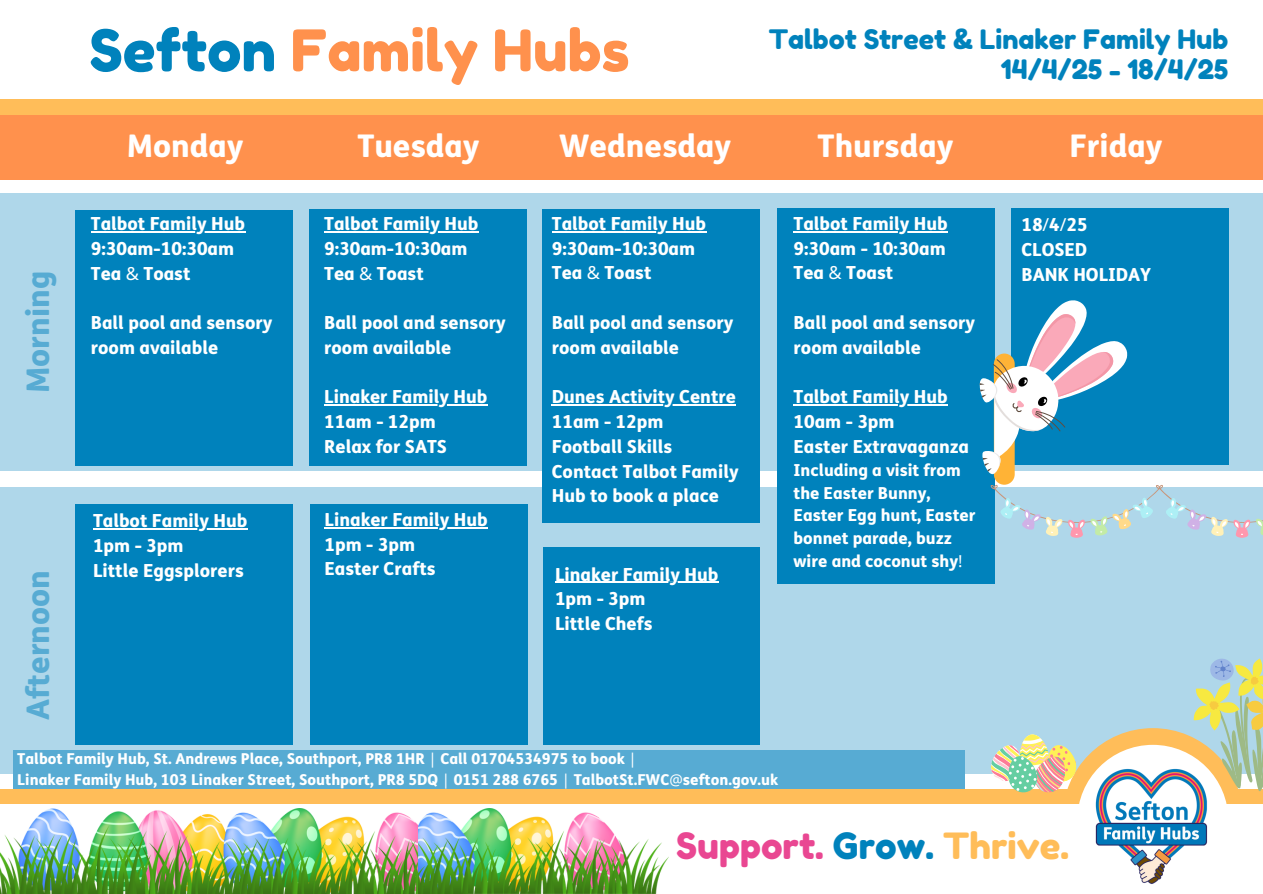
<style>
.page{position:relative;width:1263px;height:894px;background:#fff}
.page>*{position:absolute;margin:0;border:0;box-sizing:border-box;transform-origin:0 0}
.t1{font:57.3px "Fredoka One";color:#ff914d}
.t2{font:36px "Fredoka One";color:#e94792}
.t3{font:800 31.2px "FS Me Trial";color:#fff}
.t4{font:800 31.2px "FS Me Trial";color:#57abd3}
.t5{font:26.85px/30.3px "Fredoka One";color:#0082bc;text-align:right}
.t6{font:800 18px/24.8px "FS Me Trial";color:#fff}
.t7{font:800 16.5px/22.5px "FS Me Trial";color:#fff}
.t8{font:800 15px "FS Me Trial";color:#fff}
.s1{color:#0082bc}
.s2{font-family:"Noto Sans";font-weight:400}
.s3{color:#ffbd59}
</style>
<div class="page">
<div style="left:0;top:193px;width:1263px;height:278px;background:#afd7ea"></div>
<div style="left:0;top:487px;width:1263px;height:286px;background:#afd7ea"></div>
<div style="left:310px;top:209px;width:217px;height:256px;background:#0082bc"></div>
<div style="left:777px;top:208px;width:217px;height:375px;background:#0082bc"></div>
<div style="left:1011px;top:208px;width:217px;height:256px;background:#0082bc"></div>
<div style="left:13px;top:750px;width:951px;height:68px;background:#57abd3"></div>
<div style="left:0;top:788px;width:1263px;height:75px;background:#ffbd59"></div>
<div style="left:0;top:804px;width:1263px;height:89px;background:#fff"></div>
<div style="left:0;top:99px;width:1263px;height:16px;background:#ffbd59"></div>
<div style="left:0;top:115px;width:1263px;height:65px;background:#ff914d"></div>
<div style="left:310px;top:503px;width:217px;height:241px;background:#0082bc"></div>
<hr style="left:324px;top:231px;width:154px;height:1px;background:#fff">
<hr style="left:324px;top:404px;width:163px;height:1px;background:#fff">
<hr style="left:794px;top:231px;width:154px;height:1px;background:#fff">
<hr style="left:794px;top:404px;width:154px;height:1px;background:#fff">
<div style="left:76px;top:210px;width:217px;height:255px;background:#0082bc"></div>
<hr style="left:91px;top:231px;width:154px;height:1px;background:#fff">
<div style="left:76px;top:504px;width:217px;height:240px;background:#0082bc"></div>
<hr style="left:93px;top:528px;width:154px;height:1px;background:#fff">
<div style="left:543px;top:547px;width:216px;height:197px;background:#0082bc"></div>
<hr style="left:555px;top:581px;width:163px;height:1px;background:#fff">
<hr style="left:325px;top:527px;width:163px;height:1px;background:#fff">
<div style="left:542px;top:209px;width:217px;height:313px;background:#0082bc"></div>
<hr style="left:552px;top:231px;width:154px;height:1px;background:#fff">
<hr style="left:552px;top:404px;width:184px;height:1px;background:#fff">
<img style="left:0;top:808px;width:418px;height:84px">
<img style="left:418px;top:808px;width:251px;height:85px">
<svg style="left:989px;top:658px;width:274px;height:226px"></svg>
<div style="left:994px;top:353px;width:21px;height:131px;background:#ffb336;border-radius:10px"></div>
<svg style="left:980px;top:300px;width:147px;height:174px"></svg>
<svg style="left:991px;top:484px;width:272px;height:53px"></svg>
<h3 class="t1" style="left:89px;top:16px;width:542px"><span class="s1">Sefton</span> Family Hubs</h3>
<h3 class="t5" style="left:769px;top:24px;width:461px">Talbot Street &amp; Linaker Family Hub<br>14/4/25 - 18/4/25</h3>
<h3 class="t3" style="left:127px;top:134px;width:118px">Monday</h3>
<h6 class="t3" style="left:357px;top:134px;width:124px">Tuesday</h6>
<h6 class="t3" style="left:559px;top:134px;width:174px">Wednesday</h6>
<h6 class="t3" style="left:818px;top:134px;width:137px">Thursday</h6>
<h6 class="t3" style="left:1070px;top:134px;width:94px">Friday</h6>
<h1 class="t4" style="left:26px;top:393px;width:124px;rotate:-90deg">Morning</h1>
<h6 class="t6" style="left:91px;top:213px;width:156px">Talbot Family Hub<br>9:30am-10:30am<br>Tea <span class="s2">&amp;</span> Toast</h6>
<p class="t6" style="left:91px;top:312px;width:183px">Ball pool and sensory room available</p>
<h6 class="t6" style="left:324px;top:213px;width:156px">Talbot Family Hub<br>9:30am-10:30am<br>Tea <span class="s2">&amp;</span> Toast</h6>
<h5 class="t6" style="left:324px;top:312px;width:183px">Ball pool and sensory room available</h5>
<h6 class="t6" style="left:324px;top:386px;width:165px">Linaker Family Hub<br>11am - 12pm<br>Relax for SATS</h6>
<h6 class="t6" style="left:552px;top:213px;width:156px">Talbot Family Hub<br>9:30am-10:30am<br>Tea <span class="s2">&amp;</span> Toast</h6>
<h6 class="t6" style="left:552px;top:312px;width:183px">Ball pool and sensory room available</h6>
<p class="t6" style="left:552px;top:386px;width:188px">Dunes Activity Centre<br>11am - 12pm<br>Football Skills<br>Contact Talbot Family<br>Hub to book a place</p>
<h6 class="t6" style="left:325px;top:509px;width:165px">Linaker Family Hub<br>1pm - 3pm<br>Easter Crafts</h6>
<p class="t6" style="left:93px;top:510px;width:156px">Talbot Family Hub<br>1pm - 3pm<br>Little Eggsplorers</p>
<h3 class="t6" style="left:555px;top:563px;width:165px">Linaker Family Hub<br>1pm - 3pm<br>Little Chefs</h3>
<h4 class="t4" style="left:26px;top:719px;width:151px;rotate:-90deg">Afternoon</h4>
<h3 class="t8" style="left:17px;top:752px;width:621px">Talbot Family Hub, St. Andrews Place, Southport, PR8 1HR <span class="s2">|</span> Call 01704534975 to book <span class="s2">|</span></h3>
<h3 class="t8" style="left:17px;top:773px;width:762px">Linaker Family Hub, 103 Linaker Street, Southport, PR8 5DQ <span class="s2">|</span> 0151 288 6765 <span class="s2">|</span> TalbotSt.FWC<span class="s2">@</span>sefton.gov.uk</h3>
<h6 class="t6" style="left:794px;top:213px;width:156px;text-align:justify">Talbot Family Hub 9:30am - 10:30am Tea <span class="s2">&amp;</span> Toast</h6>
<h6 class="t6" style="left:794px;top:312px;width:183px">Ball pool and sensory room available</h6>
<h6 class="t6" style="left:794px;top:386px;width:177px">Talbot Family Hub<br>10am - 3pm<br>Easter Extravaganza</h6>
<h6 class="t7" style="left:794px;top:461px;width:169px">Including a visit from the Easter Bunny,</h6>
<h6 class="t7" style="left:794px;top:506px;width:184px">Easter Egg hunt, Easter bonnet parade, buzz wire and coconut shy<span class="s2">!</span></h6>
<h6 class="t6" style="left:1021px;top:214px;width:131px">18<span class="s2">/</span>4<span class="s2">/</span>25<br>CLOSED<br>BANK HOLIDAY</h6>
<h3 class="t2" style="left:676px;top:823px;width:394px">Support. <span class="s1">Grow.</span> <span class="s3">Thrive.</span></h3>
</div>
